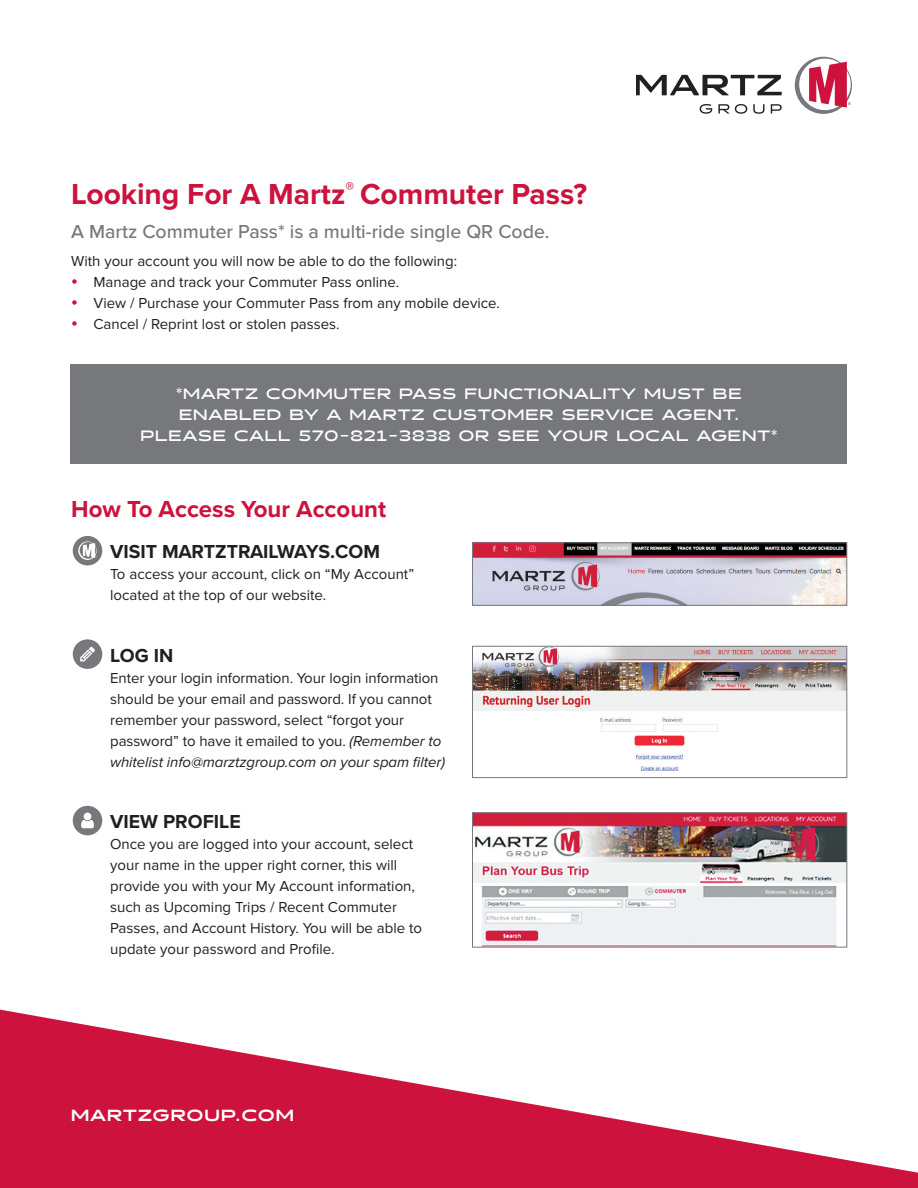
<style>
.page{position:relative;width:918px;height:1188px;background:#fff}
.page>*{position:absolute;margin:0;border:0;box-sizing:border-box;transform-origin:0 0}
.t1{font:700 30px "Proxima Nova";color:#cd123d}
.t2{font:700 24px "Proxima Nova";color:#cd123d}
.t3{font:500 19.5px "Proxima Nova";color:#76787b}
.t4{font:700 19.5px "Proxima Nova";color:#231f20}
.t5{font:900 16.2px "Halogen";letter-spacing:.075em;color:#fff}
.t6{font:15px/21px "Proxima Nova";color:#231f20}
.t7{font:700 15px/21px "Halogen";letter-spacing:.06em;color:#fff;text-align:center}
.s1{color:#cd123d}
.s2{font-style:italic}
</style>
<div class="page">
<svg style="left:0;top:1010px;width:918px;height:178px;fill:#cd123d"></svg>
<svg style="left:700px;top:104px;width:12px;height:10px"></svg>
<svg style="left:718px;top:104px;width:29px;height:10px"></svg>
<svg style="left:753px;top:104px;width:11px;height:10px"></svg>
<svg style="left:771px;top:104px;width:11px;height:10px"></svg>
<svg style="left:636px;top:75px;width:146px;height:20px"></svg>
<svg style="left:795px;top:57px;width:57px;height:57px"></svg>
<div style="left:71px;top:365px;width:776px;height:99px;background:#76787b"></div>
<img style="left:474px;top:544px;width:371px;height:60px">
<div style="left:472px;top:542px;width:375px;height:64px;border:1px solid #76787b"></div>
<div style="left:73px;top:536px;width:29px;height:29px;background:#76787b;border-radius:50%"></div>
<svg style="left:78px;top:541px;width:19px;height:19px"></svg>
<img style="left:474px;top:814px;width:371px;height:132px">
<div style="left:472px;top:812px;width:375px;height:136px;border:1px solid #76787b"></div>
<div style="left:73px;top:806px;width:29px;height:29px;background:#76787b;border-radius:50%"></div>
<svg style="left:81px;top:813px;width:13px;height:15px"></svg>
<img style="left:474px;top:648px;width:371px;height:123px">
<div style="left:472px;top:646px;width:375px;height:132px;border:1px solid #76787b"></div>
<div style="left:73px;top:639px;width:29px;height:30px;background:#76787b;border-radius:50%"></div>
<svg style="left:80px;top:647px;width:15px;height:14px"></svg>
<p class="t1" style="left:71px;top:176px;width:518px">Looking For A Martz<sup>®</sup> Commuter Pass?</p>
<p class="t3" style="left:71px;top:221px;width:480px">A Martz Commuter Pass* is a multi-ride single QR Code.</p>
<p class="t6" style="left:71px;top:251px;width:388px">With your account you will now be able to do the following:</p>
<p class="t6" style="left:71px;top:272px;width:330px"><span class="s1">•</span> Manage and track your Commuter Pass online.</p>
<p class="t6" style="left:71px;top:293px;width:430px"><span class="s1">•</span> View / Purchase your Commuter Pass from any mobile device.</p>
<p class="t6" style="left:71px;top:314px;width:270px"><span class="s1">•</span> Cancel / Reprint lost or stolen passes.</p>
<p class="t7" style="left:140px;top:384px;width:639px"><sup>*</sup>MARTZ COMMUTER PASS FUNCTIONALITY MUST BE<br>ENABLED BY A MARTZ CUSTOMER SERVICE AGENT.<br>PLEASE CALL 570-821-3838 OR SEE YOUR LOCAL AGENT<sup>*</sup></p>
<p class="t2" style="left:71px;top:495px;width:317px">How To Access Your Account</p>
<p class="t4" style="left:110px;top:540px;width:272px">VISIT MARTZTRAILWAYS.COM</p>
<p class="t6" style="left:110px;top:564px;width:306px">To access your account, click on “My Account” located at the top of our website.</p>
<p class="t4" style="left:110px;top:644px;width:65px">LOG IN</p>
<p class="t6" style="left:110px;top:668px;width:336px">Enter your login information. Your login information should be your email and password. If you cannot remember your password, select “forgot your password” to have it emailed to you. <span class="s2">(Remember to whitelist info@marztzgroup.com on your spam filter)</span></p>
<p class="t4" style="left:110px;top:810px;width:132px">VIEW PROFILE</p>
<p class="t6" style="left:110px;top:834px;width:314px">Once you are logged into your account, select your name in the upper right corner, this will provide you with your My Account information, such as Upcoming Trips / Recent Commuter Passes, and Account History. You will be able to update your password and Profile.</p>
<p class="t5" style="left:71px;top:1106px;width:224px">MARTZGROUP.COM</p>
</div>
